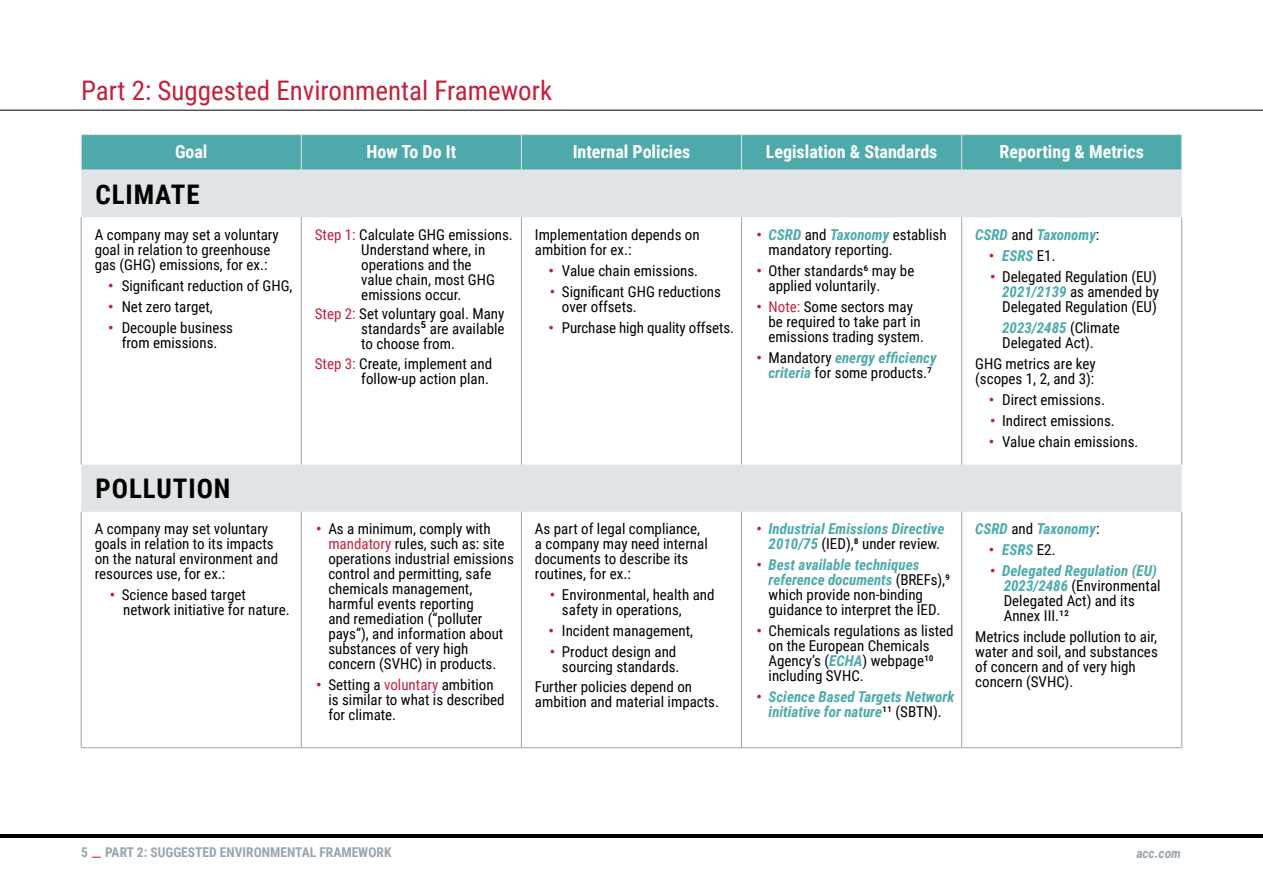
<style>
.page{position:relative;width:1263px;height:893px;background:#fff}
.page>*{position:absolute;margin:0;border:0;box-sizing:border-box;transform-origin:0 0}
.t1{font:27px "Roboto Condensed";color:#c4203e}
.t2{font:700 27px "Roboto Condensed";letter-spacing:.035em;color:#000}
.t3{font:700 18px "Roboto Condensed";color:#fff}
.t4{font:15px/15px "Roboto Condensed";color:#000}
.t5{font:italic 700 15px/15px "Roboto Condensed";color:#4eaaaa;text-align:center}
.t6{font:700 13.5px "Roboto Condensed";color:#9aa5ae}
.t7{font:italic 700 13.5px "Roboto Condensed";color:#9aa5ae}
.s1{font-weight:700;color:#c4203e}
.s2{color:#c4203e}
.s3{font-size:18px}
.s4{font-weight:700;font-style:italic;color:#4eaaaa}
.s5{font-weight:400;font-style:normal;color:#000}
.s6{font-style:normal;color:#c4203e}
.s7{font-family:"Roboto";font-weight:400;color:#c4203e}
</style>
<div class="page">
<hr style="left:0;top:834px;width:1263px;height:3px;background:#000">
<div style="left:82px;top:135px;width:1099px;height:35px;background:#4eaaaa"></div>
<svg style="left:81px;top:171px;width:1101px;height:341px"></svg>
<hr style="left:81px;top:217px;width:1px;height:248px;background:#99a4ae">
<hr style="left:301px;top:217px;width:1px;height:248px;background:#99a4ae">
<hr style="left:521px;top:217px;width:1px;height:248px;background:#99a4ae">
<hr style="left:741px;top:217px;width:1px;height:248px;background:#99a4ae">
<hr style="left:961px;top:217px;width:1px;height:248px;background:#99a4ae">
<hr style="left:1181px;top:217px;width:1px;height:248px;background:#99a4ae">
<hr style="left:301px;top:512px;width:1px;height:235px;background:#99a4ae">
<hr style="left:521px;top:512px;width:1px;height:235px;background:#99a4ae">
<hr style="left:741px;top:512px;width:1px;height:235px;background:#99a4ae">
<hr style="left:961px;top:512px;width:1px;height:235px;background:#99a4ae">
<hr style="left:81px;top:512px;width:1px;height:235px;background:#99a4ae">
<hr style="left:1181px;top:512px;width:1px;height:235px;background:#99a4ae">
<hr style="left:81px;top:747px;width:220px;height:1px;background:#99a4ae">
<hr style="left:301px;top:747px;width:220px;height:1px;background:#99a4ae">
<hr style="left:521px;top:747px;width:220px;height:1px;background:#99a4ae">
<hr style="left:741px;top:747px;width:221px;height:1px;background:#99a4ae">
<hr style="left:962px;top:747px;width:220px;height:1px;background:#99a4ae">
<hr style="left:81px;top:134px;width:220px;height:1px;background:#e0e4e7">
<hr style="left:81px;top:135px;width:1px;height:35px;background:#e0e4e7">
<hr style="left:301px;top:134px;width:220px;height:1px;background:#e0e4e7">
<hr style="left:301px;top:135px;width:1px;height:35px;background:#e0e4e7">
<hr style="left:521px;top:134px;width:220px;height:1px;background:#e0e4e7">
<hr style="left:521px;top:135px;width:1px;height:35px;background:#e0e4e7">
<hr style="left:741px;top:134px;width:221px;height:1px;background:#e0e4e7">
<hr style="left:741px;top:135px;width:1px;height:35px;background:#e0e4e7">
<hr style="left:962px;top:134px;width:220px;height:1px;background:#e0e4e7">
<hr style="left:961px;top:135px;width:1px;height:35px;background:#e0e4e7">
<hr style="left:1181px;top:135px;width:1px;height:35px;background:#e0e4e7">
<hr style="left:81px;top:170px;width:220px;height:1px;background:#e0e4e7">
<hr style="left:301px;top:170px;width:220px;height:1px;background:#e0e4e7">
<hr style="left:521px;top:170px;width:220px;height:1px;background:#e0e4e7">
<hr style="left:741px;top:170px;width:221px;height:1px;background:#e0e4e7">
<hr style="left:962px;top:170px;width:220px;height:1px;background:#e0e4e7">
<hr style="left:0;top:110px;width:1263px;height:1px;background:#000">
<h1 class="t1" style="left:81px;top:72px;width:473px">Part 2: Suggested Environmental Framework</h1>
<p class="t3" style="left:175px;top:139px;width:34px">Goal</p>
<p class="t3" style="left:366px;top:139px;width:91px">How To Do It</p>
<p class="t3" style="left:573px;top:139px;width:119px">Internal Policies</p>
<p class="t3" style="left:766px;top:139px;width:173px">Legislation &amp; Standards</p>
<p class="t3" style="left:999px;top:139px;width:146px">Reporting &amp; Metrics</p>
<h1 class="t2" style="left:95px;top:175px;width:106px">CLIMATE</h1>
<p class="t4" style="left:95px;top:226px;width:186px">A company may set a voluntary goal in relation to greenhouse gas (GHG) emissions, for ex.:</p>
<p class="t4" style="left:108px;top:277px;width:186px"><span class="s1">•</span> Significant reduction of GHG,</p>
<p class="t4" style="left:108px;top:298px;width:106px"><span class="s1">•</span> Net zero target,</p>
<p class="t4" style="left:108px;top:319px;width:126px;text-align:center"><span class="s1">•</span> Decouple business from emissions.</p>
<p class="t4" style="left:361px;top:226px;width:153px;text-indent:-46px"><span class="s2">Step 1:</span> Calculate GHG emissions.<br>Understand where, in operations and the<br>value chain, most GHG emissions occur.</p>
<p class="t4" style="left:361px;top:306px;width:145px;text-align:justify;text-indent:-46px"><span class="s2">Step 2:</span> Set voluntary goal. Many standards<span class="s3">5</span> are available to choose from.</p>
<p class="t4" style="left:315px;top:355px;width:179px;text-align:right"><span class="s2">Step 3:</span> Create, implement and follow-up action plan.</p>
<p class="t4" style="left:535px;top:226px;width:166px">Implementation depends on ambition for ex.:</p>
<p class="t4" style="left:548px;top:262px;width:151px"><span class="s1">•</span> Value chain emissions.</p>
<p class="t4" style="left:562px;top:283px;width:161px;text-indent:-12px"><span class="s1">•</span> Significant GHG reductions over offsets.</p>
<p class="t4" style="left:548px;top:319px;width:187px"><span class="s1">•</span> Purchase high quality offsets.</p>
<h1 class="t2" style="left:95px;top:470px;width:136px">POLLUTION</h1>
<p class="t4" style="left:95px;top:521px;width:185px">A company may set voluntary goals in relation to its impacts on the natural environment and resources use, for ex.:</p>
<p class="t4" style="left:123px;top:587px;width:168px;text-indent:-14px"><span class="s1">•</span> Science based target network initiative for nature.</p>
<p class="t4" style="left:328px;top:521px;width:187px;text-indent:-12px"><span class="s1">•</span> As a minimum, comply with <span class="s2">mandatory</span> rules, such as: site operations industrial emissions control and permitting, safe chemicals management, harmful events reporting<br>and remediation (“polluter pays”), and information about substances of very high concern (SVHC) in products.</p>
<p class="t4" style="left:328px;top:677px;width:178px;text-indent:-12px"><span class="s1">•</span> Setting a <span class="s2">voluntary</span> ambition is similar to what is described for climate.</p>
<p class="t4" style="left:535px;top:521px;width:174px">As part of legal compliance, a company may need internal documents to describe its routines, for ex.:</p>
<p class="t4" style="left:562px;top:587px;width:154px;text-indent:-12px"><span class="s1">•</span> Environmental, health and safety in operations,</p>
<p class="t4" style="left:548px;top:623px;width:146px"><span class="s1">•</span> Incident management,</p>
<p class="t4" style="left:550px;top:644px;width:131px;text-align:right"><span class="s1">•</span> Product design and sourcing standards.</p>
<p class="t4" style="left:535px;top:678px;width:186px">Further policies depend on ambition and material impacts.</p>
<p class="t4" style="left:768px;top:226px;width:180px;text-indent:-12px"><span class="s1">•</span> <span class="s4">CSRD</span> and <span class="s4">Taxonomy</span> establish mandatory reporting.</p>
<p class="t4" style="left:768px;top:262px;width:147px;text-indent:-12px"><span class="s1">•</span> Other standards6 may be applied voluntarily.</p>
<p class="t4" style="left:768px;top:298px;width:157px;text-indent:-12px"><span class="s1">•</span> <span class="s2">Note:</span> Some sectors may be required to take part in emissions trading system.</p>
<p class="t4" style="left:756px;top:349px;width:182px;text-align:center"><span class="s1">•</span> Mandatory <span class="s4">energy efficiency criteria</span> for some products.7</p>
<p class="t5" style="left:975px;top:226px;width:126px">CSRD <span class="s5">and</span> Taxonomy<span class="s5">:</span></p>
<p class="t5" style="left:989px;top:247px;width:68px"><span class="s6">•</span> ESRS <span class="s5">E1.</span></p>
<p class="t4" style="left:1002px;top:268px;width:158px;text-indent:-12px"><span class="s1">•</span> Delegated Regulation (EU)<br><span class="s4">2021/2139</span> as amended by<br>Delegated Regulation (EU)</p>
<p class="t4" style="left:1002px;top:319px;width:119px"><span class="s4">2023/2485</span> (Climate<br>Delegated Act).</p>
<p class="t4" style="left:975px;top:355px;width:122px">GHG metrics are key (scopes 1, 2, and 3):</p>
<p class="t4" style="left:989px;top:391px;width:118px"><span class="s1">•</span> Direct emissions.</p>
<p class="t4" style="left:990px;top:412px;width:126px"><span class="s1">•</span> Indirect emissions.</p>
<p class="t4" style="left:989px;top:433px;width:151px"><span class="s1">•</span> Value chain emissions.</p>
<p class="t5" style="left:756px;top:521px;width:189px"><span class="s6">•</span> Industrial Emissions Directive<br>2010/75 <span class="s5">(IED),8 under review.</span></p>
<p class="t4" style="left:768px;top:557px;width:183px;text-indent:-12px"><span class="s1">•</span> <span class="s4">Best available techniques reference documents</span> (BREFs),9 which provide non-binding guidance to interpret the IED.</p>
<p class="t4" style="left:768px;top:623px;width:187px;text-indent:-12px"><span class="s1">•</span> Chemicals regulations as listed on the European Chemicals<br>Agency’s (<span class="s4">ECHA</span>) webpage¹0 including SVHC.</p>
<p class="t5" style="left:756px;top:689px;width:199px"><span class="s6">•</span> Science Based Targets Network initiative for nature<span class="s5">¹¹ (SBTN).</span></p>
<p class="t5" style="left:975px;top:521px;width:126px">CSRD <span class="s5">and</span> Taxonomy<span class="s5">:</span></p>
<p class="t5" style="left:989px;top:542px;width:68px"><span class="s6">•</span> ESRS <span class="s5">E2.</span></p>
<p class="t4" style="left:1004px;top:563px;width:158px;text-indent:-14px"><span class="s1">•</span> <span class="s4">Delegated Regulation (EU)<br>2023/2486</span> (Environmental<br>Delegated Act) and its<br>Annex III.¹²</p>
<p class="t4" style="left:975px;top:629px;width:184px">Metrics include pollution to air, water and soil, and substances of concern and of very high concern (SVHC).</p>
<p class="t6" style="left:81px;top:843px;width:312px">5 <span class="s7">—</span> PART 2: SUGGESTED ENVIRONMENTAL FRAMEWORK</p>
<p class="t7" style="left:1136px;top:844px;width:46px">acc.com</p>
</div>
